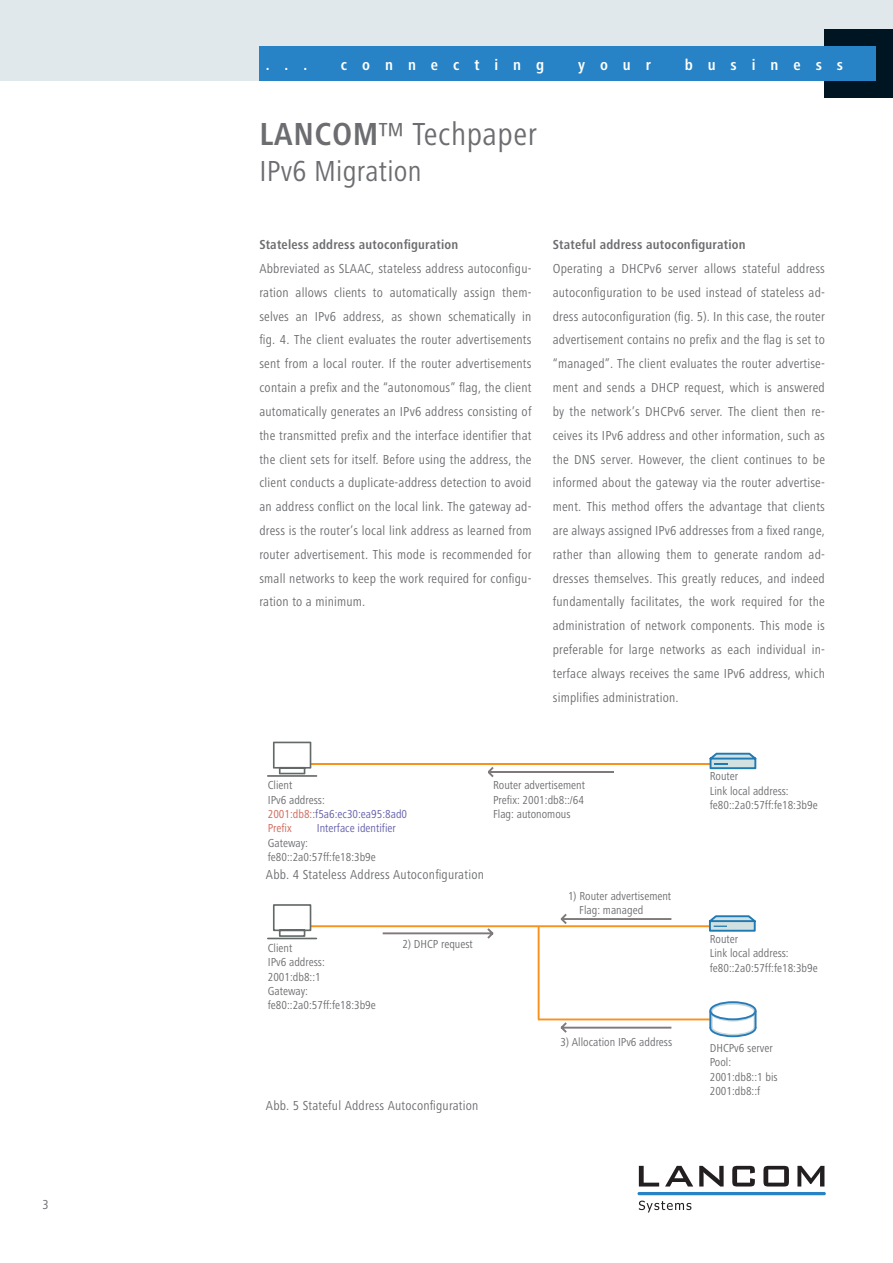
<style>
.page{position:relative;width:893px;height:1263px;background:#fff}
.page>*{position:absolute;margin:0;border:0;box-sizing:border-box;transform-origin:0 0}
.t1{font:condensed 33px "Frutiger Next LT";letter-spacing:.015em;color:#6c6d70}
.t2{font:condensed 30px "Frutiger Next LT";letter-spacing:.01em;color:#6c6d70}
.t3{font:700 condensed 15.75px "Frutiger Next LT";letter-spacing:.95em;color:#fff}
.Body{font:condensed 13.5px/23.9px "Frutiger Next LT";letter-spacing:.015em;color:#6c6d70;text-align:justify}
.TableHead{font:condensed 13.5px "Frutiger Next LT";letter-spacing:.015em;color:#6c6d70}
.Body-2{font:700 condensed 13.5px "Frutiger Next LT";letter-spacing:.015em;color:#6c6d70}
.t4{font:condensed 12px/14.4px "Frutiger Next LT";color:#6c6d70}
.t5{font:condensed 12px "Frutiger Next LT";color:#625ea9}
.s1{font-weight:700}
.s2{color:#cf6456}
.s3{color:#625ea9}
</style>
<div class="page">
<svg style="left:639px;top:1166px;width:20px;height:20px"></svg>
<svg style="left:665px;top:1166px;width:28px;height:20px"></svg>
<svg style="left:699px;top:1166px;width:25px;height:20px"></svg>
<svg style="left:732px;top:1166px;width:23px;height:20px"></svg>
<svg style="left:763px;top:1166px;width:26px;height:20px"></svg>
<svg style="left:797px;top:1166px;width:27px;height:20px"></svg>
<svg style="left:639px;top:1200px;width:52px;height:12px"></svg>
<hr style="left:637px;top:1192px;width:189px;height:3px;background:#2783c5;border-radius:2px">
<div style="left:0;top:0;width:893px;height:81px;background:#e0e8ec"></div>
<div style="left:825px;top:30px;width:68px;height:68px;background:#001522"></div>
<div style="left:259px;top:47px;width:617px;height:34px;background:#2783c5"></div>
<hr style="left:311px;top:763px;width:399px;height:2px;background:#f7931d">
<svg style="left:267px;top:742px;width:50px;height:35px"></svg>
<hr style="left:488px;top:771px;width:125px;height:2px;background:#80797a">
<svg style="left:488px;top:767px;width:6px;height:10px"></svg>
<svg style="left:709px;top:753px;width:47px;height:16px"></svg>
<hr style="left:311px;top:925px;width:399px;height:2px;background:#f7931d">
<svg style="left:267px;top:904px;width:51px;height:36px"></svg>
<svg style="left:559px;top:913px;width:114px;height:13px"></svg>
<hr style="left:538px;top:1018px;width:172px;height:2px;background:#f7931d">
<svg style="left:708px;top:1001px;width:49px;height:37px"></svg>
<hr style="left:538px;top:926px;width:2px;height:93px;background:#f7931d">
<svg style="left:559px;top:1020px;width:114px;height:13px"></svg>
<svg style="left:381px;top:927px;width:114px;height:12px"></svg>
<svg style="left:707px;top:915px;width:49px;height:17px"></svg>
<p class="Body" style="left:43px;top:1193px;width:8px">3</p>
<p class="t3" style="left:266px;top:56px;width:43px">...</p>
<p class="t3" style="left:341px;top:56px;width:205px">connecting</p>
<p class="t3" style="left:578px;top:56px;width:74px">your</p>
<p class="t3" style="left:685px;top:56px;width:160px">business</p>
<p class="t1" style="left:259px;top:115px;width:279px"><span class="s1">LANCOM</span>™ Techpaper</p>
<p class="t2" style="left:259px;top:154px;width:164px">IPv6 Migration</p>
<p class="Body-2" style="left:259px;top:237px;width:200px">Stateless address autoconfiguration</p>
<p class="Body" style="left:259px;top:257px;width:274px">Abbreviated as SLAAC, stateless address autoconfigu&shy;ration allows clients to automatically assign them&shy;selves an IPv6 address, as shown schematically in fig. 4. The client evaluates the router advertisements sent from a local router. If the router advertisements contain a prefix and the “autonomous” flag, the client automatically generates an IPv6 address consisting of the transmitted prefix and the interface identifier that the client sets for itself. Before using the address, the client conducts a duplicate-address detection to avoid an address conflict on the local link. The gateway ad&shy;dress is the router’s local link address as learned from router advertisement. This mode is recommended for small networks to keep the work required for configu&shy;ration to a minimum.</p>
<p class="Body-2" style="left:553px;top:237px;width:194px">Stateful address autoconfiguration</p>
<p class="Body" style="left:553px;top:257px;width:274px">Operating a DHCPv6 server allows stateful address autoconfiguration to be used instead of stateless ad&shy;dress autoconfiguration (fig. 5). In this case, the router advertisement contains no prefix and the flag is set to “managed”. The client evaluates the router advertise&shy;ment and sends a DHCP request, which is answered by the network’s DHCPv6 server. The client then re&shy;ceives its IPv6 address and other information, such as the DNS server. However, the client continues to be informed about the gateway via the router advertise&shy;ment. This method offers the advantage that clients are always assigned IPv6 addresses from a fixed range, rather than allowing them to generate random ad&shy;dresses themselves. This greatly reduces, and indeed fundamentally facilitates, the work required for the administration of network components. This mode is preferable for large networks as each individual in&shy;terface always receives the same IPv6 address, which simplifies administration.</p>
<p class="t4" style="left:268px;top:778px;width:141px">Client<br>IPv6 address:<br><span class="s2">2001:db8:</span>:<span class="s3">f5a6:ec30:ea95:8ad0<br></span><span class="s2">Prefix</span></p>
<p class="t5" style="left:317px;top:822px;width:81px">Interface identifier</p>
<p class="t4" style="left:268px;top:836px;width:110px">Gateway: fe80::2a0:57ff:fe18:3b9e</p>
<p class="TableHead" style="left:266px;top:867px;width:219px">Abb. 4 Stateless Address Autoconfiguration</p>
<p class="t4" style="left:493px;top:778px;width:93px;text-align:justify">Router advertisement Prefix: 2001:db8::/64<br>Flag: autonomous</p>
<p class="t4" style="left:579px;top:888px;width:94px;text-indent:-11px">1) Router advertisement<br>Flag: managed</p>
<p class="t4" style="left:710px;top:769px;width:110px">Router<br>Link local address: fe80::2a0:57ff:fe18:3b9e</p>
<p class="t4" style="left:268px;top:941px;width:110px">Client<br>IPv6 address:<br>2001:db8::1<br>Gateway: fe80::2a0:57ff:fe18:3b9e</p>
<p class="t4" style="left:710px;top:932px;width:110px">Router<br>Link local address: fe80::2a0:57ff:fe18:3b9e</p>
<p class="t4" style="left:402px;top:936px;width:72px">2) DHCP request</p>
<p class="TableHead" style="left:266px;top:1098px;width:214px">Abb. 5 Stateful Address Autoconfiguration</p>
<p class="t4" style="left:560px;top:1035px;width:113px">3) Allocation IPv6 address</p>
<p class="t4" style="left:710px;top:1041px;width:69px">DHCPv6 server<br>Pool:<br>2001:db8::1 bis<br>2001:db8::f</p>
</div>
